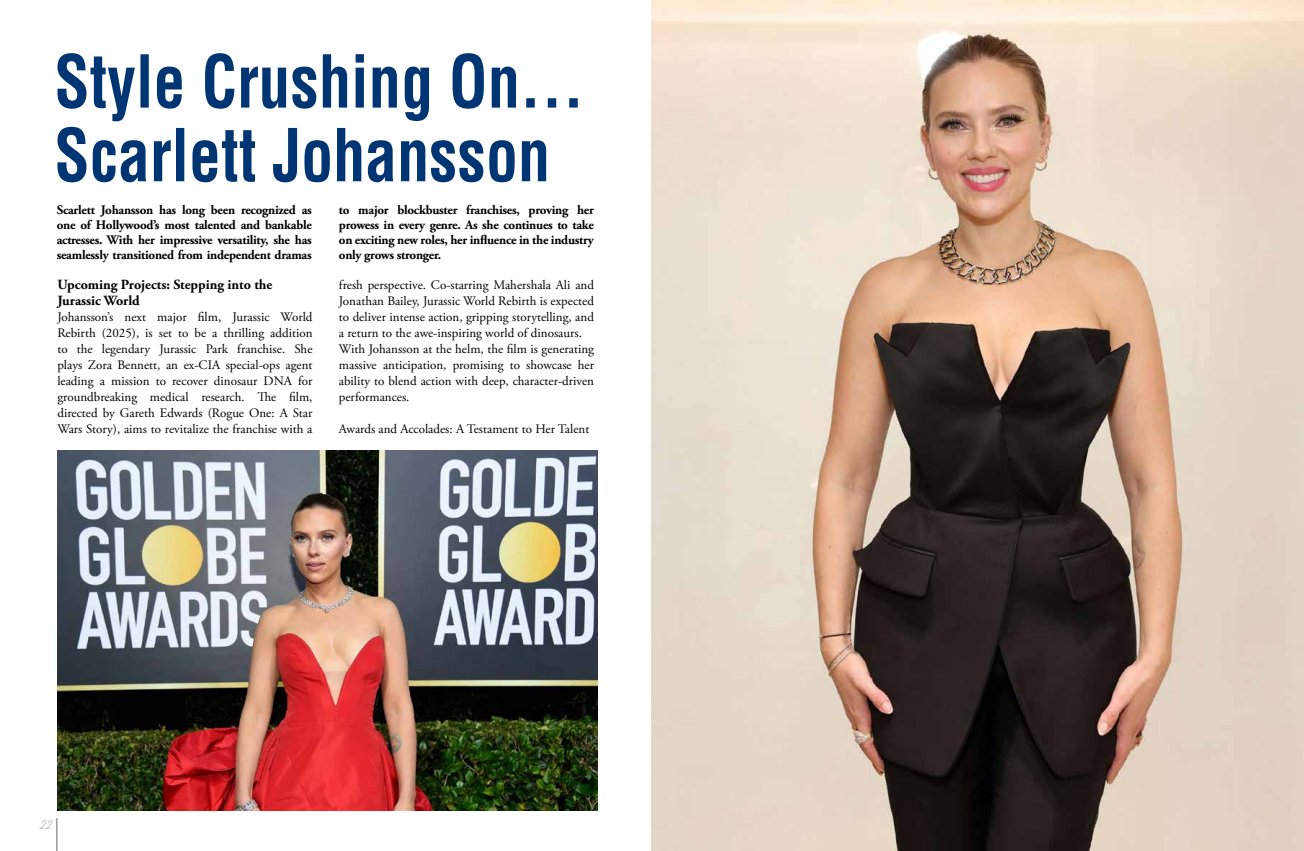
<style>
.page{position:relative;width:1304px;height:851px;background:#fff}
.page>*{position:absolute;margin:0;border:0;box-sizing:border-box;transform-origin:0 0}
.t1{font:700 condensed 71px/73.6px "Helvetica";color:#003573;scale:.9 1}
.t2{font:700 14px/16px "Adobe Garamond Pro";color:#000}
.t3{font:13px/16px "Adobe Garamond Pro";color:#000;text-align:justify}
.t4{font:700 13px/14.9px "Adobe Garamond Pro";letter-spacing:-.02em;color:#000;text-align:justify}
</style>
<div class="page">
<hr style="left:57px;top:818px;width:1px;height:32px;background:#939598">
<img style="left:57px;top:450px;width:541px;height:360px">
<img style="left:652px;top:0;width:652px;height:850px">
<h1 class="t1" style="left:54px;top:45px;width:590px">Style Crushing On…<br>Scarlett Johansson</h1>
<p class="t4" style="left:57px;top:203px;width:257px">Scarlett Johansson has long been recognized as one of Hollywood’s most talented and bankable actresses. With her impressive versatility, she has seamlessly transitioned from independent dramas</p>
<p class="t4" style="left:339px;top:203px;width:257px">to major blockbuster franchises, proving her prowess in every genre. As she continues to take on exciting new roles, her influence in the industry only grows stronger.</p>
<p class="t2" style="left:57px;top:277px;width:217px">Upcoming Projects: Stepping into the<br>Jurassic World</p>
<p class="t3" style="left:57px;top:309px;width:257px">Johansson’s next major film, Jurassic World Rebirth (2025), is set to be a thrilling addition to the legendary Jurassic Park franchise. She plays Zora Bennett, an ex-CIA special-ops agent leading a mission to recover dinosaur DNA for groundbreaking medical research. The film, directed by Gareth Edwards (Rogue One: A Star Wars Story), aims to revitalize the franchise with a</p>
<p class="t3" style="left:339px;top:277px;width:257px;text-align:left">fresh perspective. Co-starring Mahershala Ali and Jonathan Bailey, Jurassic World Rebirth is expected to deliver intense action, gripping storytelling, and a return to the awe-inspiring world of dinosaurs.<br>With Johansson at the helm, the film is generating massive anticipation, promising to showcase her ability to blend action with deep, character-driven performances.</p>
<p class="t3" style="left:339px;top:421px;width:252px">Awards and Accolades: A Testament to Her Talent</p>
</div>
